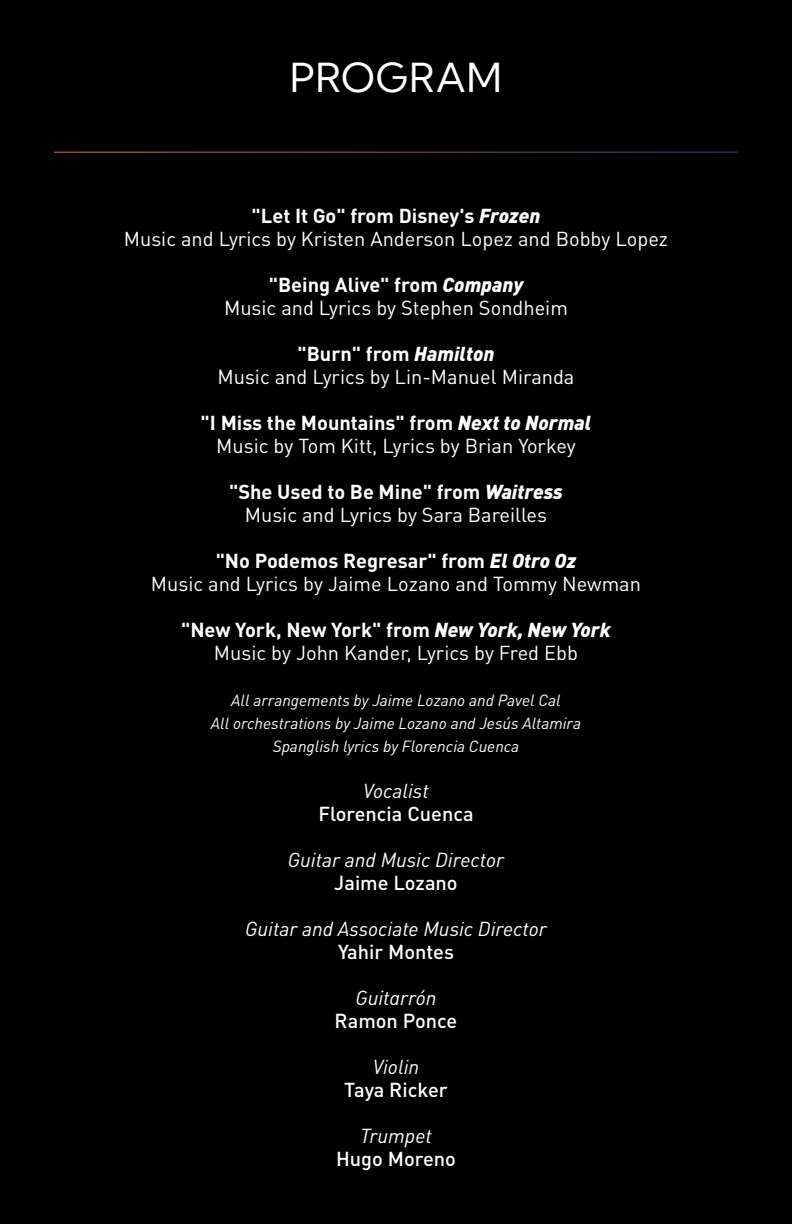
<style>
.page{position:relative;width:792px;height:1224px;background:#000}
.page>*{position:absolute;margin:0;border:0;box-sizing:border-box;transform-origin:0 0}
.t1{font:40px "Kumbh Sans";letter-spacing:.015em;color:#fff}
.t2{font:20px/23px "DIN Pro";color:#fff;text-align:center}
.t3{font:italic 20px "DIN";color:#fff}
.t4{font:500 20px "DIN Pro";color:#fff}
.t5{font:20px "DIN Regular Italic Alt";color:#fff}
.t6{font:italic 16px/23px "DIN";color:#fff;text-align:center}
.s1{font-weight:700}
.s2{font-family:"DIN";font-weight:900;font-style:italic}
</style>
<div class="page">
<hr style="left:54px;top:152px;width:684px;height:1px;background:#fff">
<h1 class="t1" style="left:290px;top:52px;width:214px">PROGRAM</h1>
<p class="t2" style="left:124px;top:203px;width:546px"><span class="s1">"Let It Go" from Disney's</span> <span class="s2">Frozen<br></span>Music and Lyrics by Kristen Anderson Lopez and Bobby Lopez</p>
<p class="t2" style="left:224px;top:272px;width:345px"><span class="s1">"Being Alive" from</span> <span class="s2">Company<br></span>Music and Lyrics by Stephen Sondheim</p>
<p class="t2" style="left:217px;top:341px;width:359px"><span class="s1">"Burn" from</span> <span class="s2">Hamilton<br></span>Music and Lyrics by Lin-Manuel Miranda</p>
<p class="t2" style="left:201px;top:410px;width:392px"><span class="s1">"I Miss the Mountains" from</span> <span class="s2">Next to Normal<br></span>Music by Tom Kitt, Lyrics by Brian Yorkey</p>
<p class="t2" style="left:229px;top:479px;width:335px"><span class="s1">"She Used to Be Mine" from</span> <span class="s2">Waitress<br></span>Music and Lyrics by Sara Bareilles</p>
<p class="t2" style="left:151px;top:548px;width:492px"><span class="s1">"No Podemos Regresar" from</span> <span class="s2">El Otro Oz<br></span>Music and Lyrics by Jaime Lozano and Tommy Newman</p>
<p class="t2" style="left:181px;top:617px;width:431px"><span class="s1">"New York, New York" from</span> <span class="s2">New York, New York<br></span>Music by John Kander, Lyrics by Fred Ebb</p>
<p class="t6" style="left:211px;top:688px;width:372px">All arrangements by Jaime Lozano and Pavel Cal<br>All orchestrations by Jaime Lozano and Jesús Altamira<br>Spanglish lyrics by Florencia Cuenca</p>
<p class="t3" style="left:363px;top:778px;width:67px">Vocalist</p>
<p class="t4" style="left:318px;top:800px;width:157px">Florencia Cuenca</p>
<p class="t3" style="left:288px;top:847px;width:218px">Guitar and Music Director</p>
<p class="t4" style="left:334px;top:869px;width:125px">Jaime Lozano</p>
<p class="t3" style="left:245px;top:916px;width:303px">Guitar and Associate Music Director</p>
<p class="t4" style="left:338px;top:938px;width:117px">Yahir Montes</p>
<p class="t5" style="left:356px;top:985px;width:82px">Guitarrón</p>
<p class="t4" style="left:335px;top:1007px;width:124px">Ramon Ponce</p>
<p class="t3" style="left:373px;top:1054px;width:48px">Violin</p>
<p class="t4" style="left:344px;top:1076px;width:105px">Taya Ricker</p>
<p class="t3" style="left:360px;top:1123px;width:73px">Trumpet</p>
<p class="t4" style="left:336px;top:1145px;width:121px">Hugo Moreno</p>
</div>
